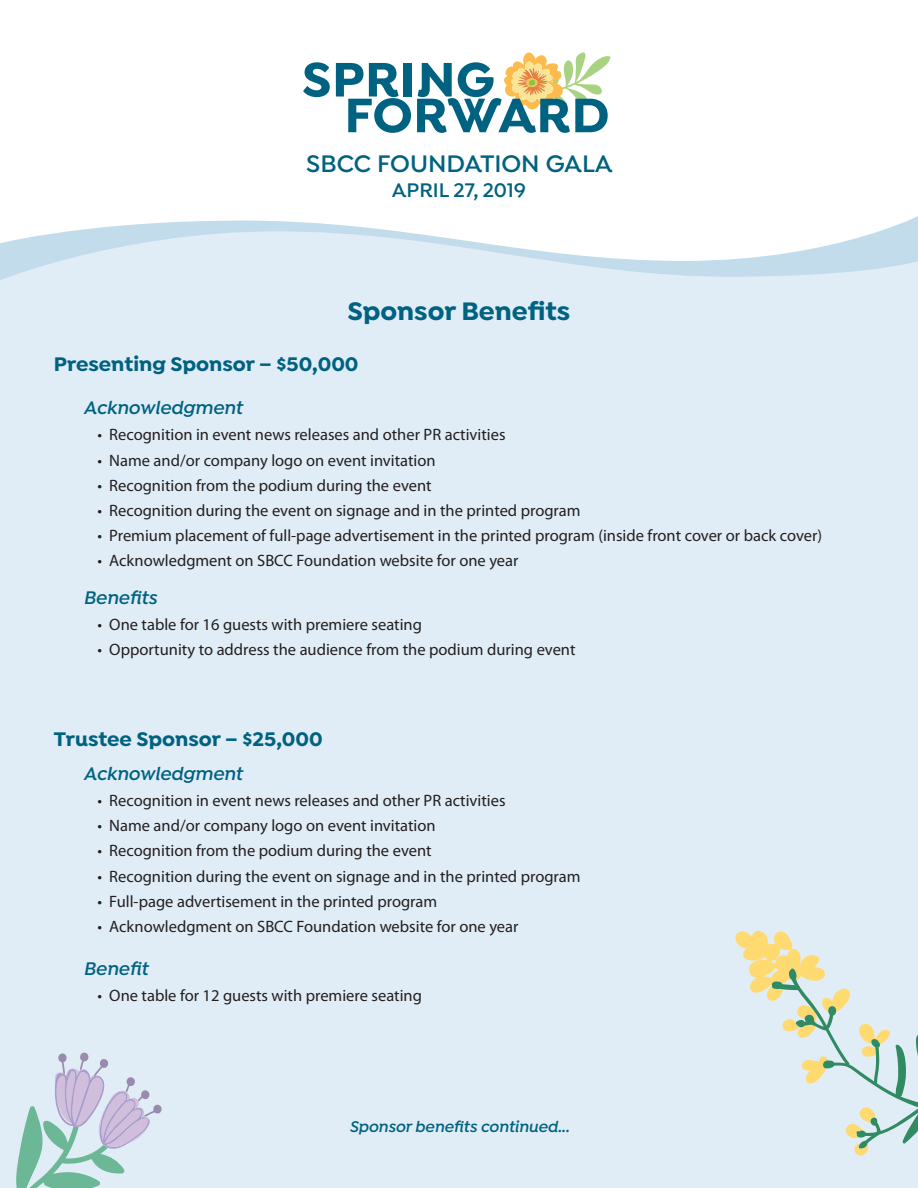
<style>
.page{position:relative;width:918px;height:1188px;background:#fff}
.page>*{position:absolute;margin:0;border:0;box-sizing:border-box;transform-origin:0 0}
.t1{font:700 51.6px "Isidora";letter-spacing:.01em;color:#006281}
.t2{font:700 27px "Isidora";color:#006281}
.t3{font:600 25.5px "Isidora";color:#006281}
.t4{font:700 21px "Isidora";color:#006281}
.t5{font:600 21px "Isidora";color:#006281}
.t6{font:italic 600 19.5px "Isidora";color:#006281}
.t7{font:16.5px "Myriad Pro";color:#231f20}
.t8{font:italic 600 16.5px "Isidora";color:#006281}
</style>
<div class="page">
<div style="left:0;top:231px;width:918px;height:957px;background:#e1edf6"></div>
<svg style="left:504px;top:52px;width:107px;height:58px"></svg>
<svg style="left:14px;top:1051px;width:150px;height:137px;background:#c7d7de"></svg>
<svg style="left:735px;top:928px;width:183px;height:228px;background:#dae5dd"></svg>
<h1 class="t1" style="left:302px;top:48px;width:194px">SPRING</h1>
<h1 class="t1" style="left:345px;top:83px;width:267px">FORWARD</h1>
<h3 class="t3" style="left:306px;top:149px;width:308px">SBCC FOUNDATION GALA</h3>
<p class="t5" style="left:392px;top:178px;width:136px">APRIL 27, 2019</p>
<h2 class="t2" style="left:348px;top:294px;width:224px">Sponsor Benefits</h2>
<p class="t4" style="left:54px;top:351px;width:306px">Presenting Sponsor – $50,000</p>
<p class="t6" style="left:84px;top:396px;width:160px">Acknowledgment</p>
<p class="t7" style="left:98px;top:425px;width:409px">• Recognition in event news releases and other PR activities</p>
<p class="t7" style="left:98px;top:450px;width:339px">• Name and/or company logo on event invitation</p>
<p class="t7" style="left:98px;top:475px;width:335px">• Recognition from the podium during the event</p>
<p class="t7" style="left:98px;top:500px;width:484px">• Recognition during the event on signage and in the printed program</p>
<p class="t7" style="left:98px;top:525px;width:726px">• Premium placement of full-page advertisement in the printed program (inside front cover or back cover)</p>
<p class="t7" style="left:98px;top:551px;width:422px">• Acknowledgment on SBCC Foundation website for one year</p>
<p class="t6" style="left:84px;top:586px;width:75px">Benefits</p>
<p class="t7" style="left:98px;top:614px;width:326px">• One table for 16 guests with premiere seating</p>
<p class="t7" style="left:98px;top:640px;width:479px">• Opportunity to address the audience from the podium during event</p>
<p class="t4" style="left:54px;top:726px;width:270px">Trustee Sponsor – $25,000</p>
<p class="t6" style="left:84px;top:762px;width:160px">Acknowledgment</p>
<p class="t7" style="left:98px;top:790px;width:409px">• Recognition in event news releases and other PR activities</p>
<p class="t7" style="left:98px;top:815px;width:339px">• Name and/or company logo on event invitation</p>
<p class="t7" style="left:98px;top:841px;width:335px">• Recognition from the podium during the event</p>
<p class="t7" style="left:98px;top:866px;width:484px">• Recognition during the event on signage and in the printed program</p>
<p class="t7" style="left:98px;top:891px;width:341px">• Full-page advertisement in the printed program</p>
<p class="t7" style="left:98px;top:916px;width:422px">• Acknowledgment on SBCC Foundation website for one year</p>
<p class="t6" style="left:84px;top:957px;width:66px">Benefit</p>
<p class="t7" style="left:98px;top:985px;width:326px">• One table for 12 guests with premiere seating</p>
<p class="t8" style="left:349px;top:1117px;width:222px">Sponsor benefits continued...</p>
</div>
